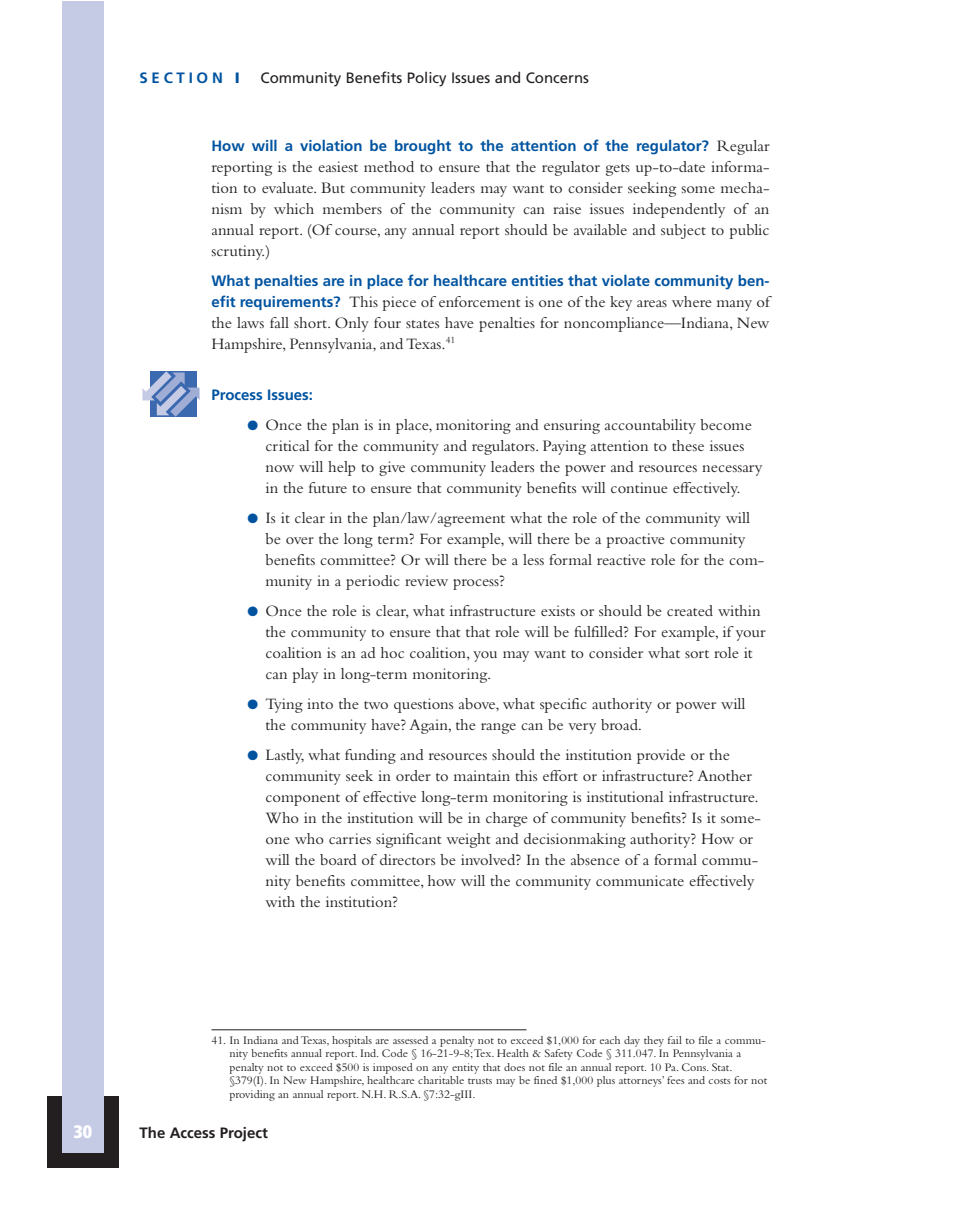
<style>
.page{position:relative;width:972px;height:1224px;background:#fff}
.page>*{position:absolute;margin:0;border:0;box-sizing:border-box;transform-origin:0 0}
.t1{font:900 condensed 18px "Frutiger";color:#fff}
.t2{font:16.5px/21px "Bembo";color:#231f20}
.t3{font:700 15px "Frutiger";color:#0153a0}
.t4{font:15px "Frutiger";color:#231f20}
.t5{font:700 15px "Frutiger";color:#231f20}
.t6{font:700 15px "Frutiger";letter-spacing:.25em;color:#0153a0}
.t7{font:12px/13.5px "Bembo";color:#231f20}
.s1{font-weight:900}
.s2{font-family:"Bembo";font-weight:400;font-size:16.5px;color:#231f20}
.s3{font-family:"Frutiger";font-weight:700;font-size:15px;color:#0153a0}
.s4{color:#0153a0}
</style>
<div class="page">
<div style="left:47px;top:1096px;width:72px;height:72px;background:#231f20"></div>
<div style="left:62px;top:1px;width:42px;height:1152px;background:#c5cbe5"></div>
<svg style="left:142px;top:371px;width:58px;height:46px"></svg>
<hr style="left:212px;top:1029px;width:314px;height:1px;background:#231f20">
<p class="t6" style="left:140px;top:72px;width:102px">SECTION <span class="s1">I</span></p>
<p class="t4" style="left:261px;top:72px;width:330px">Community Benefits Policy Issues and Concerns</p>
<p class="t3" style="left:212px;top:140px;width:560px">How will a violation be brought to the attention of the regulator? <span class="s2">Regular</span></p>
<p class="t2" style="left:212px;top:158px;width:560px;text-align:justify">reporting is the easiest method to ensure that the regulator gets up-to-date informa&shy;tion to evaluate. But community leaders may want to consider seeking some mecha&shy;nism by which members of the community can raise issues independently of an annual report. (Of course, any annual report should be available and subject to public scrutiny.)</p>
<p class="t3" style="left:212px;top:274px;width:560px">What penalties are in place for healthcare entities that violate community ben-</p>
<p class="t2" style="left:211px;top:293px;width:560px;text-align:justify"><span class="s3">efit requirements?</span> This piece of enforcement is one of the key areas where many of the laws fall short. Only four states have penalties for noncompliance—Indiana, New Hampshire, Pennsylvania, and Texas.<sup>41</sup></p>
<p class="t3" style="left:212px;top:388px;width:103px">Process Issues:</p>
<p class="t2" style="left:266px;top:416px;width:499px;text-indent:-18px"><span class="s4">●</span> Once the plan is in place, monitoring and ensuring accountability become critical for the community and regulators. Paying attention to these issues now will help to give community leaders the power and resources necessary in the future to ensure that community benefits will continue effectively.</p>
<p class="t2" style="left:266px;top:509px;width:500px;text-indent:-18px"><span class="s4">●</span> Is it clear in the plan/law/agreement what the role of the community will be over the long term? For example, will there be a proactive community benefits committee? Or will there be a less formal reactive role for the com&shy;munity in a periodic review process?</p>
<p class="t2" style="left:266px;top:602px;width:502px;text-indent:-18px"><span class="s4">●</span> Once the role is clear, what infrastructure exists or should be created within the community to ensure that that role will be fulfilled? For example, if your coalition is an ad hoc coalition, you may want to consider what sort role it can play in long-term monitoring.</p>
<p class="t2" style="left:266px;top:695px;width:482px;text-indent:-18px"><span class="s4">●</span> Tying into the two questions above, what specific authority or power will the community have? Again, the range can be very broad.</p>
<p class="t2" style="left:266px;top:746px;width:497px;text-indent:-18px"><span class="s4">●</span> Lastly, what funding and resources should the institution provide or the community seek in order to maintain this effort or infrastructure? Another component of effective long-term monitoring is institutional infrastructure.<br>Who in the institution will be in charge of community benefits? Is it some&shy;one who carries significant weight and decisionmaking authority? How or will the board of directors be involved? In the absence of a formal commu&shy;nity benefits committee, how will the community communicate effectively with the institution?</p>
<p class="t7" style="left:230px;top:1034px;width:539px;text-indent:-18px">41. In Indiana and Texas, hospitals are assessed a penalty not to exceed $1,000 for each day they fail to file a commu&shy;nity benefits annual report. Ind. Code § 16-21-9-8;Tex. Health &amp; Safety Code § 311.047. In Pennsylvania a penalty not to exceed $500 is imposed on any entity that does not file an annual report. 10 Pa. Cons. Stat. §379(I). In New Hampshire, healthcare charitable trusts may be fined $1,000 plus attorneys’ fees and costs for not providing an annual report. N.H. R.S.A. §7:32-gIII.</p>
<p class="t1" style="left:74px;top:1125px;width:20px">30</p>
<p class="t5" style="left:140px;top:1126px;width:130px">The Access Project</p>
</div>
